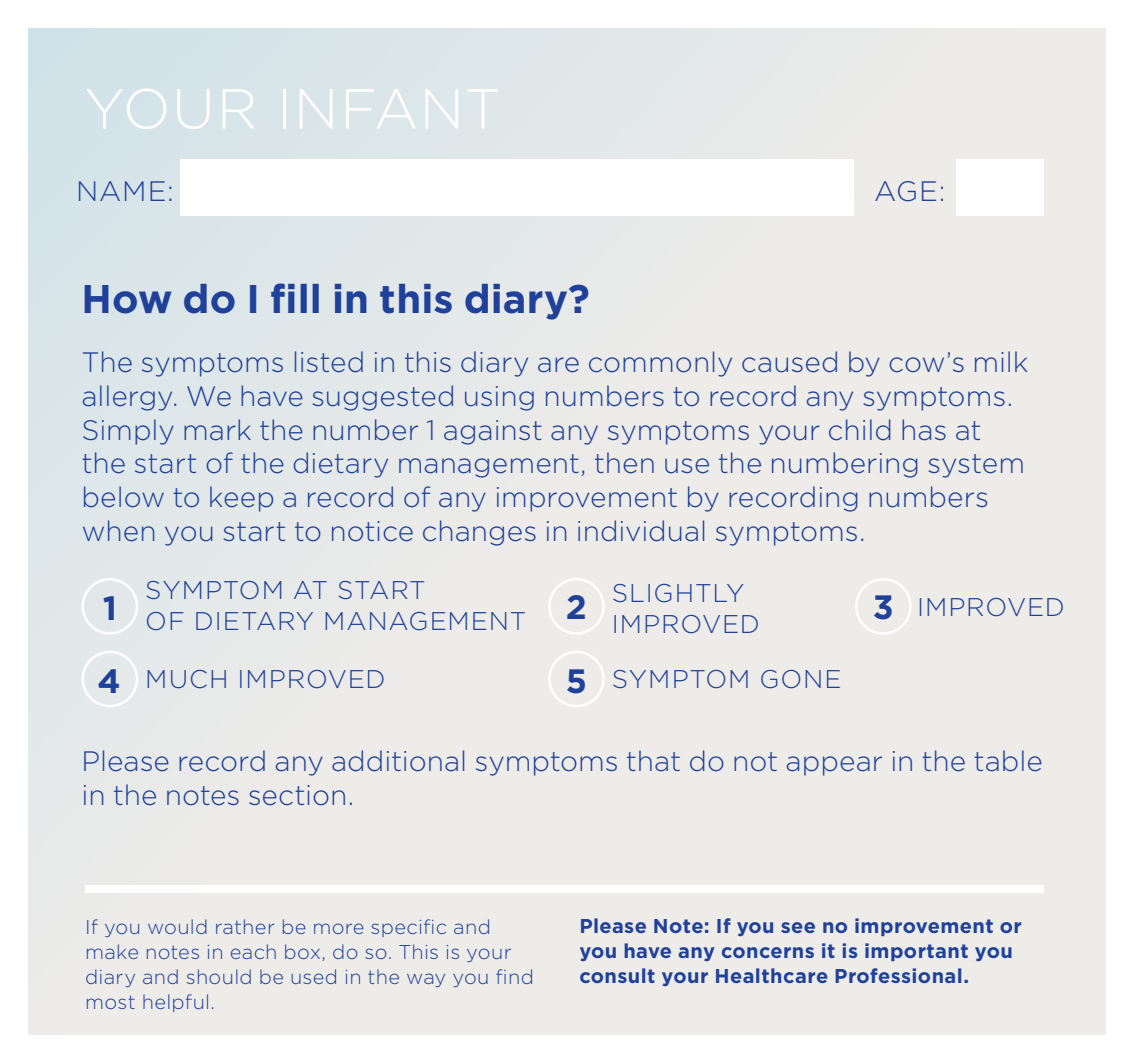
<style>
.page{position:relative;width:1134px;height:1063px;background:#fff}
.page>*{position:absolute;margin:0;border:0;box-sizing:border-box;transform-origin:0 0}
.t1{font:300 56.25px "Gotham";letter-spacing:.02em;color:#fff}
.t2{font:700 40px "Gotham";letter-spacing:.005em;color:#20419a}
.t3{font:700 33.75px "Gotham";color:#20419a}
.t4{font:300 28px/33.8px "Gotham";color:#20419a}
.t5{font:300 25.5px/30.8px "Gotham";letter-spacing:.03em;color:#20419a}
.t6{font:300 20px/25px "Gotham";letter-spacing:.015em;color:#20419a}
.t7{font:700 20px/25px "Gotham";letter-spacing:.02em;color:#20419a}
</style>
<div class="page">
<div style="left:28px;top:28px;width:1078px;height:1007px;background:linear-gradient(to right,#e1e8e9,#f1ede9)"></div>
<div style="left:181px;top:159px;width:673px;height:57px;background:#fff"></div>
<div style="left:956px;top:159px;width:88px;height:57px;background:#fff"></div>
<div style="left:81px;top:578px;width:57px;height:57px;border:2px solid #fff;border-radius:50%"></div>
<div style="left:548px;top:578px;width:57px;height:57px;border:2px solid #fff;border-radius:50%"></div>
<div style="left:855px;top:578px;width:57px;height:57px;border:2px solid #fff;border-radius:50%"></div>
<div style="left:81px;top:651px;width:57px;height:56px;border:2px solid #fff;border-radius:50%"></div>
<div style="left:548px;top:651px;width:57px;height:56px;border:2px solid #fff;border-radius:50%"></div>
<div style="left:85px;top:886px;width:959px;height:7px;background:#fff"></div>
<p class="t1" style="left:84px;top:78px;width:418px">YOUR INFANT</p>
<p class="t4" style="left:76px;top:174px;width:99px">NAME:</p>
<p class="t4" style="left:874px;top:174px;width:73px">AGE:</p>
<p class="t2" style="left:81px;top:276px;width:510px">How do I fill in this diary?</p>
<p class="t4" style="left:81px;top:345px;width:948px">The symptoms listed in this diary are commonly caused by cow’s milk allergy. We have suggested using numbers to record any symptoms.<br>Simply mark the number 1 against any symptoms your child has at the start of the dietary management, then use the numbering system below to keep a record of any improvement by recording numbers when you start to notice changes in individual symptoms.</p>
<p class="t5" style="left:145px;top:575px;width:382px">SYMPTOM AT START<br>OF DIETARY MANAGEMENT</p>
<p class="t5" style="left:612px;top:577px;width:149px">SLIGHTLY<br>IMPROVED</p>
<p class="t3" style="left:103px;top:588px;width:16px">1</p>
<p class="t3" style="left:566px;top:588px;width:23px">2</p>
<p class="t3" style="left:873px;top:588px;width:22px">3</p>
<p class="t3" style="left:97px;top:662px;width:25px">4</p>
<p class="t3" style="left:566px;top:661px;width:23px">5</p>
<p class="t5" style="left:145px;top:663px;width:242px">MUCH IMPROVED</p>
<p class="t5" style="left:612px;top:663px;width:231px">SYMPTOM GONE</p>
<p class="t5" style="left:917px;top:591px;width:149px">IMPROVED</p>
<p class="t4" style="left:81px;top:744px;width:963px">Please record any additional symptoms that do not appear in the table in the notes section.</p>
<p class="t6" style="left:85px;top:914px;width:450px">If you would rather be more specific and make notes in each box, do so. This is your diary and should be used in the way you find most helpful.</p>
<p class="t7" style="left:579px;top:913px;width:444px">Please Note: If you see no improvement or you have any concerns it is important you consult your Healthcare Professional.</p>
</div>
